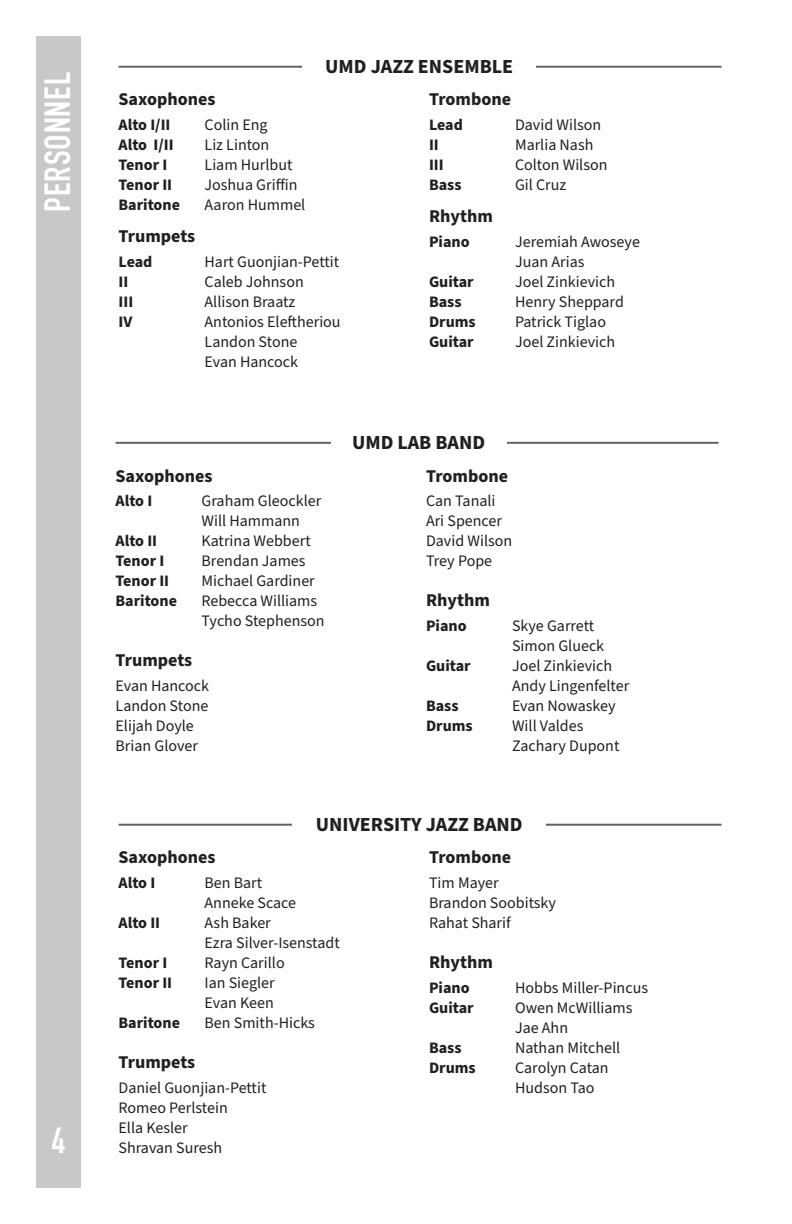
<style>
.page{position:relative;width:792px;height:1224px;background:#fff}
.page>*{position:absolute;margin:0;border:0;box-sizing:border-box;transform-origin:0 0}
.Headings{font:700 36px "DIN Condensed";letter-spacing:.03em;color:#fff}
.t1{font:700 20px "Source Sans Pro";color:#231f20}
.t2{font:700 18px "Source Sans Pro";color:#231f20}
.t3{font:16px/20px "Source Sans Pro";color:#231f20}
.t4{font:700 16px "Source Sans Pro";color:#231f20}
</style>
<div class="page">
<div style="left:36px;top:36px;width:45px;height:1152px;background:#c7c8ca"></div>
<hr style="left:119px;top:66px;width:603px;height:2px;background:#636366">
<hr style="left:116px;top:442px;width:603px;height:2px;background:#636366">
<hr style="left:119px;top:824px;width:603px;height:2px;background:#636366">
<div style="left:302px;top:52px;width:234px;height:35px;background:#fff"></div>
<div style="left:331px;top:428px;width:175px;height:35px;background:#fff"></div>
<div style="left:292px;top:810px;width:254px;height:35px;background:#fff"></div>
<p class="Headings" style="left:33px;top:212px;width:141px;rotate:-90deg">PERSONNEL</p>
<h1 class="Headings" style="left:52px;top:1116px;width:15px">4</h1>
<p class="t1" style="left:325px;top:53px;width:190px">UMD JAZZ ENSEMBLE</p>
<p class="t2" style="left:119px;top:87px;width:98px">Saxophones</p>
<p class="t4" style="left:119px;top:114px;width:53px">Alto I/II</p>
<p class="t3" style="left:205px;top:115px;width:65px">Colin Eng</p>
<p class="t4" style="left:119px;top:134px;width:57px">Alto I/II</p>
<p class="t3" style="left:205px;top:135px;width:66px">Liz Linton</p>
<p class="t4" style="left:119px;top:154px;width:50px">Tenor I</p>
<p class="t3" style="left:205px;top:155px;width:90px">Liam Hurlbut</p>
<p class="t4" style="left:119px;top:174px;width:55px">Tenor II</p>
<p class="t3" style="left:205px;top:175px;width:95px">Joshua Griffin</p>
<p class="t4" style="left:119px;top:194px;width:63px">Baritone</p>
<p class="t3" style="left:205px;top:195px;width:102px">Aaron Hummel</p>
<p class="t2" style="left:119px;top:224px;width:78px">Trumpets</p>
<p class="t4" style="left:119px;top:251px;width:35px">Lead</p>
<p class="t3" style="left:205px;top:252px;width:136px">Hart Guonjian-Pettit</p>
<p class="t4" style="left:119px;top:271px;width:11px">II</p>
<p class="t3" style="left:205px;top:272px;width:101px">Caleb Johnson</p>
<p class="t4" style="left:119px;top:291px;width:16px">III</p>
<p class="t3" style="left:205px;top:292px;width:92px">Allison Braatz</p>
<p class="t4" style="left:119px;top:311px;width:15px">IV</p>
<p class="t3" style="left:205px;top:312px;width:138px">Antonios Eleftheriou</p>
<p class="t3" style="left:205px;top:332px;width:94px">Landon Stone</p>
<p class="t3" style="left:205px;top:352px;width:95px">Evan Hancock</p>
<p class="t2" style="left:429px;top:87px;width:84px">Trombone</p>
<p class="t4" style="left:429px;top:114px;width:35px">Lead</p>
<p class="t3" style="left:515px;top:115px;width:88px">David Wilson</p>
<p class="t4" style="left:429px;top:134px;width:11px">II</p>
<p class="t3" style="left:515px;top:135px;width:80px">Marlia Nash</p>
<p class="t4" style="left:429px;top:154px;width:16px">III</p>
<p class="t3" style="left:515px;top:155px;width:94px">Colton Wilson</p>
<p class="t4" style="left:429px;top:174px;width:34px">Bass</p>
<p class="t3" style="left:515px;top:175px;width:53px">Gil Cruz</p>
<p class="t2" style="left:429px;top:204px;width:65px">Rhythm</p>
<p class="t4" style="left:429px;top:231px;width:42px">Piano</p>
<p class="t3" style="left:515px;top:232px;width:126px">Jeremiah Awoseye</p>
<p class="t3" style="left:515px;top:252px;width:71px">Juan Arias</p>
<p class="t4" style="left:429px;top:271px;width:46px">Guitar</p>
<p class="t3" style="left:515px;top:272px;width:102px">Joel Zinkievich</p>
<p class="t4" style="left:429px;top:291px;width:34px">Bass</p>
<p class="t3" style="left:515px;top:292px;width:110px">Henry Sheppard</p>
<p class="t4" style="left:429px;top:311px;width:48px">Drums</p>
<p class="t3" style="left:515px;top:312px;width:93px">Patrick Tiglao</p>
<p class="t4" style="left:429px;top:331px;width:46px">Guitar</p>
<p class="t3" style="left:515px;top:332px;width:102px">Joel Zinkievich</p>
<p class="t2" style="left:116px;top:463px;width:98px">Saxophones</p>
<p class="t4" style="left:116px;top:490px;width:38px">Alto I</p>
<p class="t3" style="left:202px;top:491px;width:121px">Graham Gleockler</p>
<p class="t3" style="left:202px;top:511px;width:100px">Will Hammann</p>
<p class="t4" style="left:116px;top:530px;width:43px">Alto II</p>
<p class="t3" style="left:202px;top:531px;width:111px">Katrina Webbert</p>
<p class="t4" style="left:116px;top:550px;width:50px">Tenor I</p>
<p class="t3" style="left:202px;top:551px;width:106px">Brendan James</p>
<p class="t4" style="left:116px;top:570px;width:55px">Tenor II</p>
<p class="t3" style="left:202px;top:571px;width:115px">Michael Gardiner</p>
<p class="t4" style="left:116px;top:590px;width:63px">Baritone</p>
<p class="t3" style="left:202px;top:591px;width:117px">Rebecca Williams</p>
<p class="t3" style="left:202px;top:611px;width:125px">Tycho Stephenson</p>
<p class="t2" style="left:116px;top:648px;width:78px">Trumpets</p>
<p class="t3" style="left:116px;top:676px;width:95px">Evan Hancock</p>
<p class="t3" style="left:116px;top:696px;width:94px">Landon Stone</p>
<p class="t3" style="left:116px;top:716px;width:80px">Elijah Doyle</p>
<p class="t3" style="left:116px;top:736px;width:84px">Brian Glover</p>
<p class="t1" style="left:352px;top:429px;width:135px">UMD LAB BAND</p>
<p class="t2" style="left:426px;top:463px;width:84px">Trombone</p>
<p class="t3" style="left:426px;top:491px;width:71px">Can Tanali</p>
<p class="t3" style="left:426px;top:511px;width:77px">Ari Spencer</p>
<p class="t3" style="left:426px;top:531px;width:88px">David Wilson</p>
<p class="t3" style="left:426px;top:551px;width:68px">Trey Pope</p>
<p class="t2" style="left:426px;top:588px;width:65px">Rhythm</p>
<p class="t4" style="left:426px;top:615px;width:42px">Piano</p>
<p class="t3" style="left:512px;top:616px;width:84px">Skye Garrett</p>
<p class="t3" style="left:512px;top:636px;width:94px">Simon Glueck</p>
<p class="t4" style="left:426px;top:655px;width:46px">Guitar</p>
<p class="t3" style="left:512px;top:656px;width:102px">Joel Zinkievich</p>
<p class="t3" style="left:512px;top:676px;width:119px">Andy Lingenfelter</p>
<p class="t4" style="left:426px;top:695px;width:34px">Bass</p>
<p class="t3" style="left:512px;top:696px;width:105px">Evan Nowaskey</p>
<p class="t4" style="left:426px;top:715px;width:48px">Drums</p>
<p class="t3" style="left:512px;top:716px;width:73px">Will Valdes</p>
<p class="t3" style="left:512px;top:736px;width:109px">Zachary Dupont</p>
<p class="t1" style="left:316px;top:811px;width:208px">UNIVERSITY JAZZ BAND</p>
<p class="t2" style="left:119px;top:845px;width:98px">Saxophones</p>
<p class="t4" style="left:119px;top:872px;width:38px">Alto I</p>
<p class="t3" style="left:205px;top:873px;width:93px">Ben Bart<br>Anneke Scace</p>
<p class="t4" style="left:119px;top:912px;width:43px">Alto II</p>
<p class="t3" style="left:205px;top:913px;width:68px">Ash Baker</p>
<p class="t3" style="left:205px;top:933px;width:137px">Ezra Silver-Isenstadt</p>
<p class="t4" style="left:119px;top:952px;width:50px">Tenor I</p>
<p class="t3" style="left:205px;top:953px;width:82px">Rayn Carillo</p>
<p class="t4" style="left:119px;top:972px;width:55px">Tenor II</p>
<p class="t3" style="left:205px;top:973px;width:72px">Ian Siegler</p>
<p class="t3" style="left:205px;top:993px;width:71px">Evan Keen</p>
<p class="t4" style="left:119px;top:1012px;width:63px">Baritone</p>
<p class="t3" style="left:205px;top:1013px;width:112px">Ben Smith-Hicks</p>
<p class="t2" style="left:119px;top:1050px;width:78px">Trumpets</p>
<p class="t3" style="left:119px;top:1078px;width:149px">Daniel Guonjian-Pettit</p>
<p class="t3" style="left:119px;top:1098px;width:111px">Romeo Perlstein</p>
<p class="t3" style="left:119px;top:1118px;width:71px">Ella Kesler</p>
<p class="t3" style="left:119px;top:1138px;width:105px">Shravan Suresh</p>
<p class="t2" style="left:429px;top:845px;width:84px">Trombone</p>
<p class="t3" style="left:429px;top:873px;width:71px">Tim Mayer</p>
<p class="t3" style="left:429px;top:893px;width:128px">Brandon Soobitsky</p>
<p class="t3" style="left:429px;top:913px;width:83px">Rahat Sharif</p>
<p class="t2" style="left:429px;top:950px;width:65px">Rhythm</p>
<p class="t4" style="left:429px;top:977px;width:42px">Piano</p>
<p class="t3" style="left:515px;top:978px;width:135px">Hobbs Miller-Pincus</p>
<p class="t4" style="left:429px;top:997px;width:46px">Guitar</p>
<p class="t3" style="left:515px;top:998px;width:119px">Owen McWilliams</p>
<p class="t3" style="left:515px;top:1018px;width:55px">Jae Ahn</p>
<p class="t4" style="left:429px;top:1037px;width:34px">Bass</p>
<p class="t3" style="left:515px;top:1038px;width:107px">Nathan Mitchell</p>
<p class="t4" style="left:429px;top:1057px;width:48px">Drums</p>
<p class="t3" style="left:515px;top:1058px;width:95px">Carolyn Catan</p>
<p class="t3" style="left:515px;top:1078px;width:81px">Hudson Tao</p>
</div>
